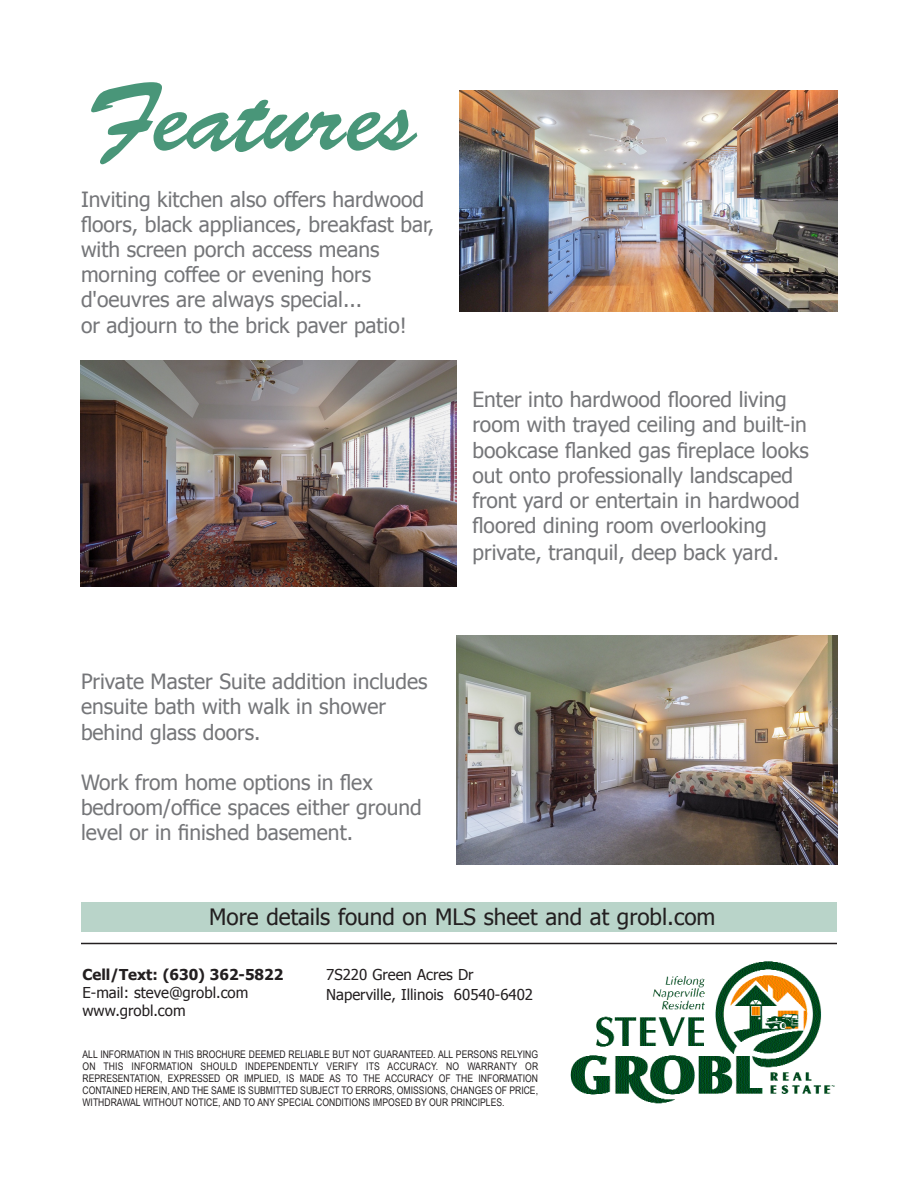
<style>
.page{position:relative;width:918px;height:1188px;background:#fff}
.page>*{position:absolute;margin:0;border:0;box-sizing:border-box;transform-origin:0 0}
.t1{font:97.5px "Brush Script Std";color:#499679}
.t2{font:22.5px "Tahoma";color:#231f20}
.t3{font:21px/25.2px "Tahoma";color:#757679}
.t4{font:15px "Tahoma";color:#231f20}
.t5{font:700 15px "Tahoma";color:#231f20}
.t6{font:10.5px/12px "Arial Narrow";color:#231f20;text-align:justify}
</style>
<div class="page">
<div style="left:81px;top:902px;width:756px;height:30px;background:#b9d4c9"></div>
<hr style="left:81px;top:943px;width:756px;height:1px;background:#231f20">
<img style="left:570px;top:961px;width:265px;height:143px">
<img style="left:81px;top:361px;width:376px;height:226px">
<img style="left:459px;top:90px;width:378px;height:221px">
<img style="left:457px;top:636px;width:380px;height:228px">
<p class="t1" style="left:87px;top:63px;width:332px">Features</p>
<p class="t3" style="left:81px;top:185px;width:355px">Inviting kitchen also offers hardwood floors, black appliances, breakfast bar, with screen porch access means</p>
<p class="t3" style="left:81px;top:261px;width:292px">morning coffee or evening hors d'oeuvres are always special...</p>
<p class="t3" style="left:81px;top:311px;width:327px">or adjourn to the brick paver patio!</p>
<p class="t3" style="left:472px;top:386px;width:338px">Enter into hardwood floored living room with trayed ceiling and built-in bookcase flanked gas fireplace looks out onto professionally landscaped front yard or entertain in hardwood floored dining room overlooking</p>
<p class="t3" style="left:472px;top:539px;width:308px">private, tranquil, deep back yard.</p>
<p class="t3" style="left:81px;top:668px;width:348px">Private Master Suite addition includes ensuite bath with walk in shower</p>
<p class="t3" style="left:81px;top:718px;width:181px">behind glass doors.</p>
<p class="t3" style="left:81px;top:769px;width:293px">Work from home options in flex</p>
<p class="t3" style="left:81px;top:794px;width:342px">bedroom/office spaces either ground level or in finished basement.</p>
<p class="t2" style="left:209px;top:901px;width:508px">More details found on MLS sheet and at grobl.com</p>
<p class="t5" style="left:83px;top:964px;width:202px">Cell/Text: (630) 362-5822</p>
<p class="t4" style="left:83px;top:982px;width:167px">E-mail: steve@grobl.com</p>
<p class="t4" style="left:83px;top:1000px;width:105px">www.grobl.com</p>
<p class="t4" style="left:326px;top:964px;width:149px">7S220 Green Acres Dr</p>
<p class="t4" style="left:326px;top:984px;width:208px">Naperville, Illinois 60540-6402</p>
<p class="t6" style="left:83px;top:1047px;width:457px">ALL INFORMATION IN THIS BROCHURE DEEMED RELIABLE BUT NOT GUARANTEED. ALL PERSONS RELYING ON THIS INFORMATION SHOULD INDEPENDENTLY VERIFY ITS ACCURACY. NO WARRANTY OR REPRESENTATION, EXPRESSED OR IMPLIED, IS MADE AS TO THE ACCURACY OF THE INFORMATION CONTAINED HEREIN, AND THE SAME IS SUBMITTED SUBJECT TO ERRORS, OMISSIONS, CHANGES OF PRICE, WITHDRAWAL WITHOUT NOTICE, AND TO ANY SPECIAL CONDITIONS IMPOSED BY OUR PRINCIPLES.</p>
</div>
